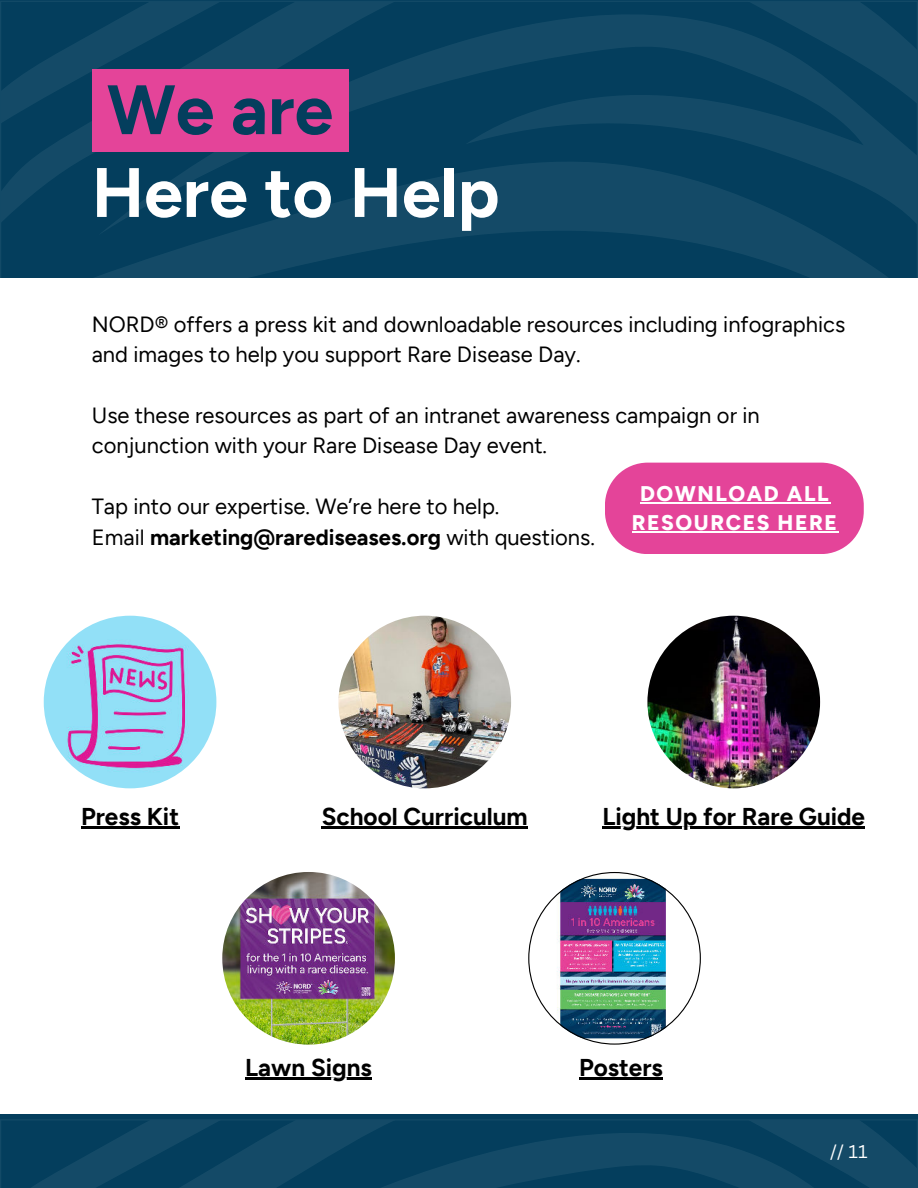
<style>
.page{position:relative;width:918px;height:1188px;background:#fff}
.page>*{position:absolute;margin:0;border:0;box-sizing:border-box;transform-origin:0 0}
.t1{font:700 69.75px "Figtree";color:#fff}
.t2{font:700 69.75px "Figtree";color:#043e5d}
.t3{font:700 24.3px "Figtree";color:#000}
.t4{font:21.9px/30.3px "Figtree";color:#000}
.t5{font:800 21.15px/29.2px "Figtree";letter-spacing:.075em;color:#fff;text-align:center}
.t6{font:18px "Canva Sans";color:#fff}
.s1{font-weight:700}
</style>
<div class="page">
<img style="left:44px;top:616px;width:172px;height:172px;border-radius:50%">
<img style="left:338px;top:616px;width:173px;height:172px;border-radius:50%">
<img style="left:647px;top:616px;width:173px;height:172px;border-radius:50%">
<img style="left:222px;top:872px;width:173px;height:173px;border-radius:50%">
<img style="left:528px;top:872px;width:172px;height:172px">
<svg style="left:98px;top:0;width:819px;height:161px;background:#0a4361"></svg>
<svg style="left:1px;top:1px;width:395px;height:160px;background:#0c4361"></svg>
<svg style="left:1px;top:1px;width:220px;height:123px;background:#0b4261"></svg>
<svg style="left:1px;top:161px;width:916px;height:117px;background:#0a4361"></svg>
<div style="left:92px;top:70px;width:256px;height:82px;background:#e44499"></div>
<svg style="left:605px;top:463px;width:259px;height:91px;background:#e653a1"></svg>
<hr style="left:640px;top:502px;width:190px;height:1px;background:#fff">
<hr style="left:632px;top:531px;width:206px;height:1px;background:#fff">
<hr style="left:81px;top:827px;width:98px;height:2px;background:#000">
<hr style="left:322px;top:827px;width:206px;height:2px;background:#000">
<hr style="left:602px;top:827px;width:263px;height:2px;background:#000">
<hr style="left:245px;top:1078px;width:127px;height:2px;background:#000">
<hr style="left:579px;top:1078px;width:84px;height:2px;background:#000">
<div style="left:0;top:1114px;width:918px;height:74px;background:#043e5d"></div>
<svg style="left:98px;top:1119px;width:819px;height:69px;fill:#124966"></svg>
<svg style="left:31px;top:1120px;width:365px;height:68px"></svg>
<h1 class="t2" style="left:107px;top:68px;width:228px">We are</h1>
<h1 class="t1" style="left:92px;top:151px;width:409px">Here to Help</h1>
<p class="t4" style="left:92px;top:309px;width:755px">NORD® offers a press kit and downloadable resources including infographics and images to help you support Rare Disease Day.</p>
<p class="t4" style="left:92px;top:400px;width:670px">Use these resources as part of an intranet awareness campaign or in conjunction with your Rare Disease Day event.</p>
<p class="t4" style="left:92px;top:491px;width:505px">Tap into our expertise. We’re here to help.<br>Email <span class="s1">marketing@rarediseases.org</span> with questions.</p>
<p class="t5" style="left:632px;top:478px;width:207px">DOWNLOAD ALL<br>RESOURCES HERE</p>
<p class="t3" style="left:81px;top:801px;width:100px">Press Kit</p>
<p class="t3" style="left:322px;top:801px;width:208px">School Curriculum</p>
<p class="t3" style="left:602px;top:801px;width:264px">Light Up for Rare Guide</p>
<p class="t3" style="left:245px;top:1053px;width:128px">Lawn Signs</p>
<p class="t3" style="left:579px;top:1053px;width:85px">Posters</p>
<p class="t6" style="left:830px;top:1141px;width:39px">// 11</p>
</div>
